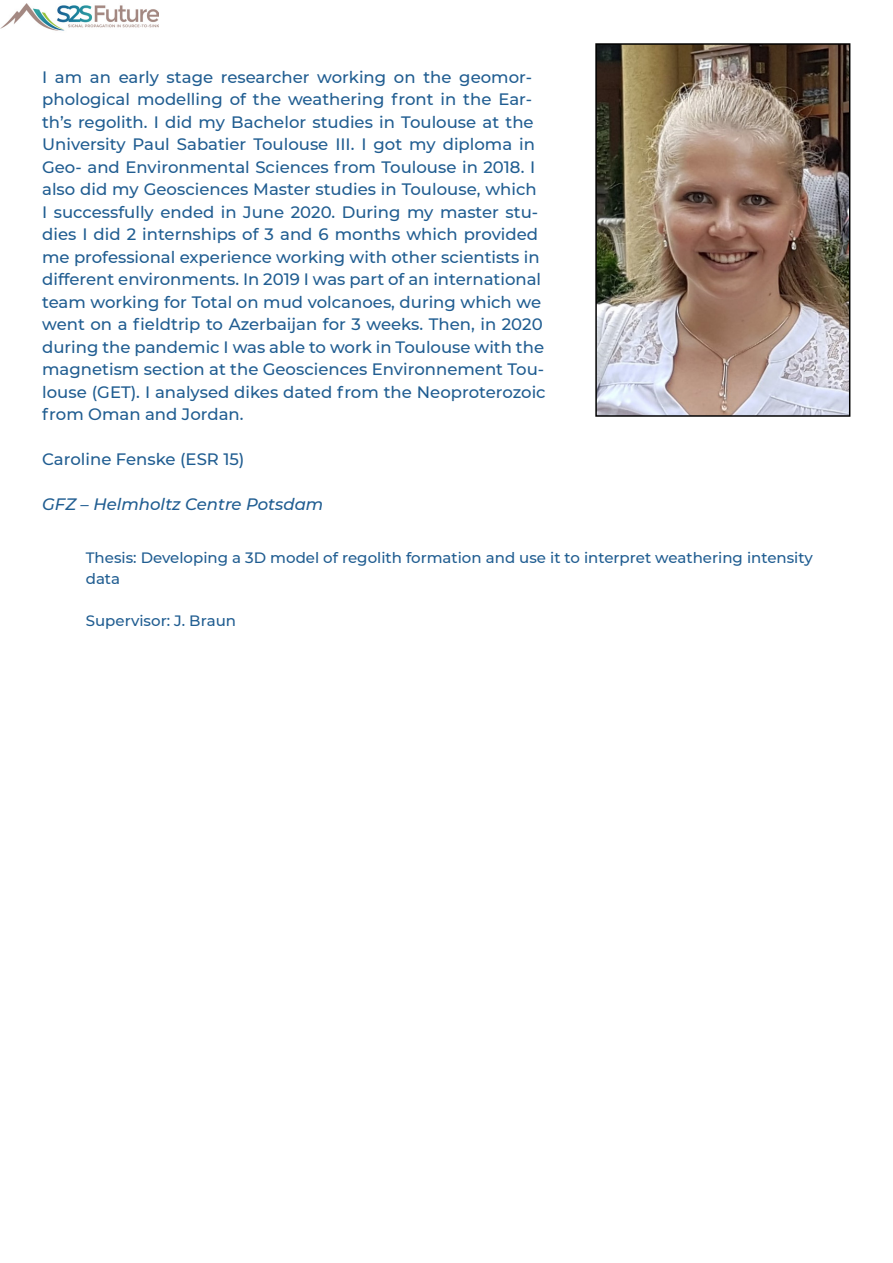
<style>
.page{position:relative;width:893px;height:1263px;background:#fff}
.page>*{position:absolute;margin:0;border:0;box-sizing:border-box;transform-origin:0 0}
.Folio-_Section_title{font:500 16.5px/22.5px "Montserrat";color:#205d91}
.Folio-_Section_title-2{font:italic 500 16.5px "Montserrat";color:#205d91}
.Folio-_Section_title-3{font:500 15px/21px "Montserrat";color:#205d91}
</style>
<div class="page">
<img style="left:1px;top:3px;width:158px;height:28px">
<img style="left:598px;top:46px;width:249px;height:368px">
<div style="left:595px;top:43px;width:255px;height:374px;border:2px solid #000"></div>
<p class="Folio-_Section_title" style="left:42px;top:65px;width:505px">I am an early stage researcher working on the geomor&shy;phological modelling of the weathering front in the Ear&shy;th’s regolith. I did my Bachelor studies in Toulouse at the University Paul Sabatier Toulouse III. I got my diploma in Geo- and Environmental Sciences from Toulouse in 2018. I also did my Geosciences Master studies in Toulouse, which I successfully ended in June 2020. During my master stu&shy;dies I did 2 internships of 3 and 6 months which provided me professional experience working with other scientists in different environments. In 2019 I was part of an international team working for Total on mud volcanoes, during which we went on a fieldtrip to Azerbaijan for 3 weeks. Then, in 2020 during the pandemic I was able to work in Toulouse with the magnetism section at the Geosciences Environnement Tou&shy;louse (GET). I analysed dikes dated from the Neoproterozoic from Oman and Jordan.</p>
<p class="Folio-_Section_title" style="left:42px;top:447px;width:204px">Caroline Fenske (ESR 15)</p>
<p class="Folio-_Section_title-2" style="left:42px;top:493px;width:283px">GFZ – Helmholtz Centre Potsdam</p>
<p class="Folio-_Section_title-3" style="left:86px;top:547px;width:729px">Thesis: Developing a 3D model of regolith formation and use it to interpret weathering intensity data</p>
<p class="Folio-_Section_title-3" style="left:86px;top:610px;width:152px">Supervisor: J. Braun</p>
</div>
